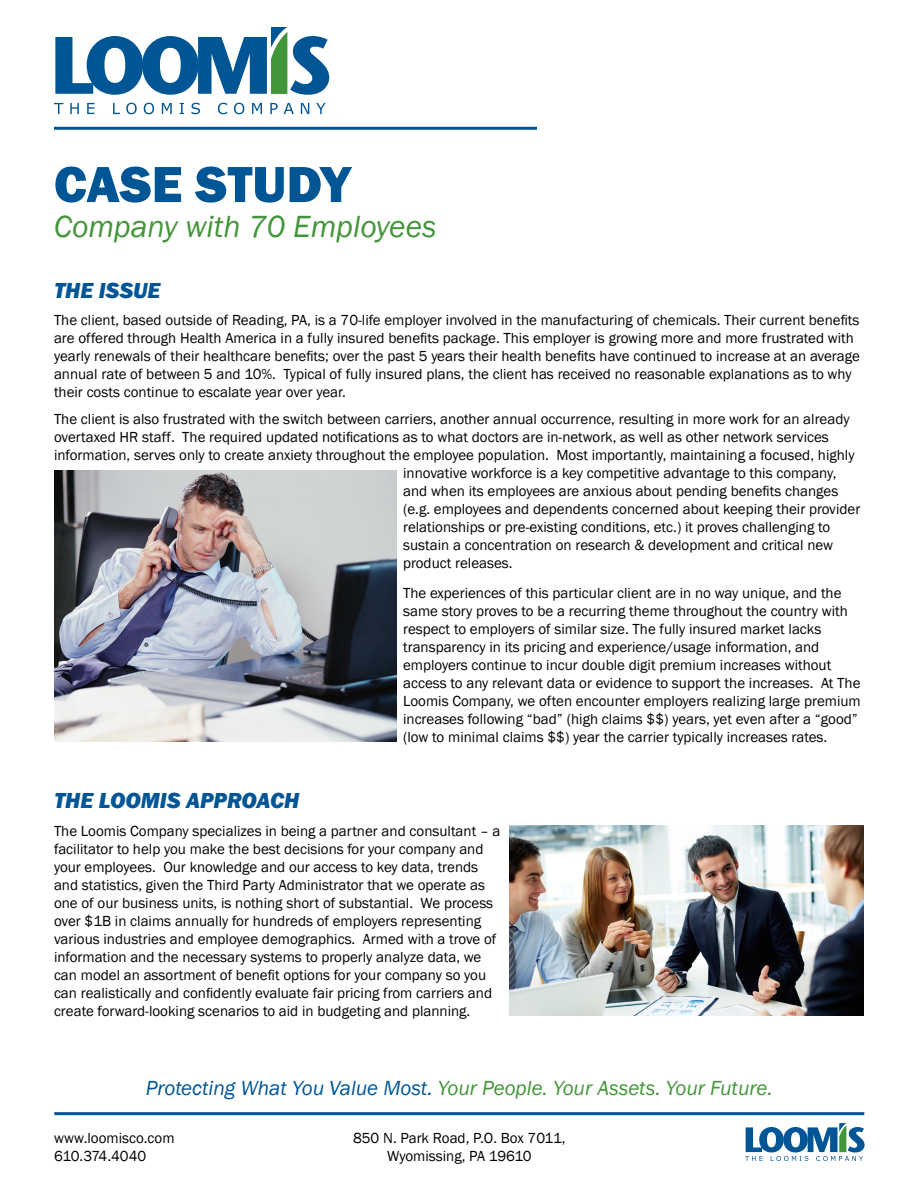
<style>
.page{position:relative;width:918px;height:1188px;background:#fff}
.page>*{position:absolute;margin:0;border:0;box-sizing:border-box;transform-origin:0 0}
.t1{font:800 52.5px "Franklin Gothic";color:#005695}
.t2{font:italic 31.5px "Franklin Gothic";color:#439539}
.t3{font:italic 800 22.35px "Franklin Gothic";color:#005695}
.t4{font:italic 21px "Franklin Gothic";color:#439539}
.t5{font:15px/18px "Franklin Gothic";color:#000}
.s1{color:#005695}
</style>
<div class="page">
<svg style="left:55px;top:27px;width:274px;height:68px"></svg>
<svg style="left:54px;top:103px;width:9px;height:11px"></svg>
<svg style="left:70px;top:103px;width:9px;height:11px"></svg>
<svg style="left:87px;top:103px;width:8px;height:11px"></svg>
<svg style="left:113px;top:103px;width:7px;height:11px"></svg>
<svg style="left:126px;top:103px;width:11px;height:11px"></svg>
<svg style="left:144px;top:103px;width:10px;height:11px"></svg>
<svg style="left:162px;top:103px;width:10px;height:11px"></svg>
<svg style="left:180px;top:103px;width:4px;height:11px"></svg>
<svg style="left:191px;top:103px;width:9px;height:11px"></svg>
<svg style="left:218px;top:103px;width:9px;height:11px"></svg>
<svg style="left:234px;top:103px;width:10px;height:11px"></svg>
<svg style="left:252px;top:103px;width:10px;height:11px"></svg>
<svg style="left:270px;top:103px;width:8px;height:11px"></svg>
<svg style="left:284px;top:103px;width:10px;height:11px"></svg>
<svg style="left:301px;top:103px;width:8px;height:11px"></svg>
<svg style="left:316px;top:103px;width:10px;height:11px"></svg>
<hr style="left:54px;top:127px;width:483px;height:3px;background:#005695">
<hr style="left:54px;top:1112px;width:810px;height:3px;background:#005695">
<svg style="left:745px;top:1123px;width:120px;height:38px"></svg>
<img style="left:54px;top:471px;width:342px;height:271px">
<img style="left:510px;top:825px;width:354px;height:191px">
<h1 class="t1" style="left:54px;top:150px;width:299px">CASE STUDY</h1>
<h2 class="t2" style="left:54px;top:206px;width:384px">Company with 70 Employees</h2>
<h3 class="t3" style="left:54px;top:276px;width:108px">THE ISSUE</h3>
<p class="t5" style="left:54px;top:311px;width:807px">The client, based outside of Reading, PA, is a 70-life employer involved in the manufacturing of chemicals. Their current benefits are offered through Health America in a fully insured benefits package. This employer is growing more and more frustrated with yearly renewals of their healthcare benefits; over the past 5 years their health benefits have continued to increase at an average annual rate of between 5 and 10%. Typical of fully insured plans, the client has received no reasonable explanations as to why their costs continue to escalate year over year.</p>
<p class="t5" style="left:54px;top:411px;width:797px">The client is also frustrated with the switch between carriers, another annual occurrence, resulting in more work for an already</p>
<p class="t5" style="left:54px;top:429px;width:776px">overtaxed HR staff. The required updated notifications as to what doctors are in-network, as well as other network services</p>
<p class="t5" style="left:54px;top:447px;width:802px">information, serves only to create anxiety throughout the employee population. Most importantly, maintaining a focused, highly</p>
<p class="t5" style="left:403px;top:465px;width:435px">innovative workforce is a key competitive advantage to this company,</p>
<p class="t5" style="left:403px;top:483px;width:437px">and when its employees are anxious about pending benefits changes</p>
<p class="t5" style="left:403px;top:501px;width:459px">(e.g. employees and dependents concerned about keeping their provider</p>
<p class="t5" style="left:403px;top:519px;width:429px">relationships or pre-existing conditions, etc.) it proves challenging to</p>
<p class="t5" style="left:403px;top:537px;width:431px">sustain a concentration on research &amp; development and critical new</p>
<p class="t5" style="left:403px;top:555px;width:111px">product releases.</p>
<p class="t5" style="left:403px;top:584px;width:459px">The experiences of this particular client are in no way unique, and the same story proves to be a recurring theme throughout the country with respect to employers of similar size. The fully insured market lacks transparency in its pricing and experience/usage information, and employers continue to incur double digit premium increases without access to any relevant data or evidence to support the increases. At The Loomis Company, we often encounter employers realizing large premium increases following “bad” (high claims $$) years, yet even after a “good” (low to minimal claims $$) year the carrier typically increases rates.</p>
<h3 class="t3" style="left:54px;top:786px;width:247px">THE LOOMIS APPROACH</h3>
<p class="t5" style="left:54px;top:822px;width:448px">The Loomis Company specializes in being a partner and consultant – a facilitator to help you make the best decisions for your company and your employees. Our knowledge and our access to key data, trends and statistics, given the Third Party Administrator that we operate as one of our business units, is nothing short of substantial. We process over $1B in claims annually for hundreds of employers representing various industries and employee demographics. Armed with a trove of information and the necessary systems to properly analyze data, we can model an assortment of benefit options for your company so you can realistically and confidently evaluate fair pricing from carriers and create forward-looking scenarios to aid in budgeting and planning.</p>
<h3 class="t4" style="left:146px;top:1075px;width:628px"><span class="s1">Protecting What You Value Most.</span> Your People. Your Assets. Your Future.</h3>
<p class="t5" style="left:54px;top:1129px;width:122px">www.loomisco.com<br>610.374.4040</p>
<p class="t5" style="left:353px;top:1129px;width:214px;text-align:center">850 N. Park Road, P.O. Box 7011,<br>Wyomissing, PA 19610</p>
</div>
